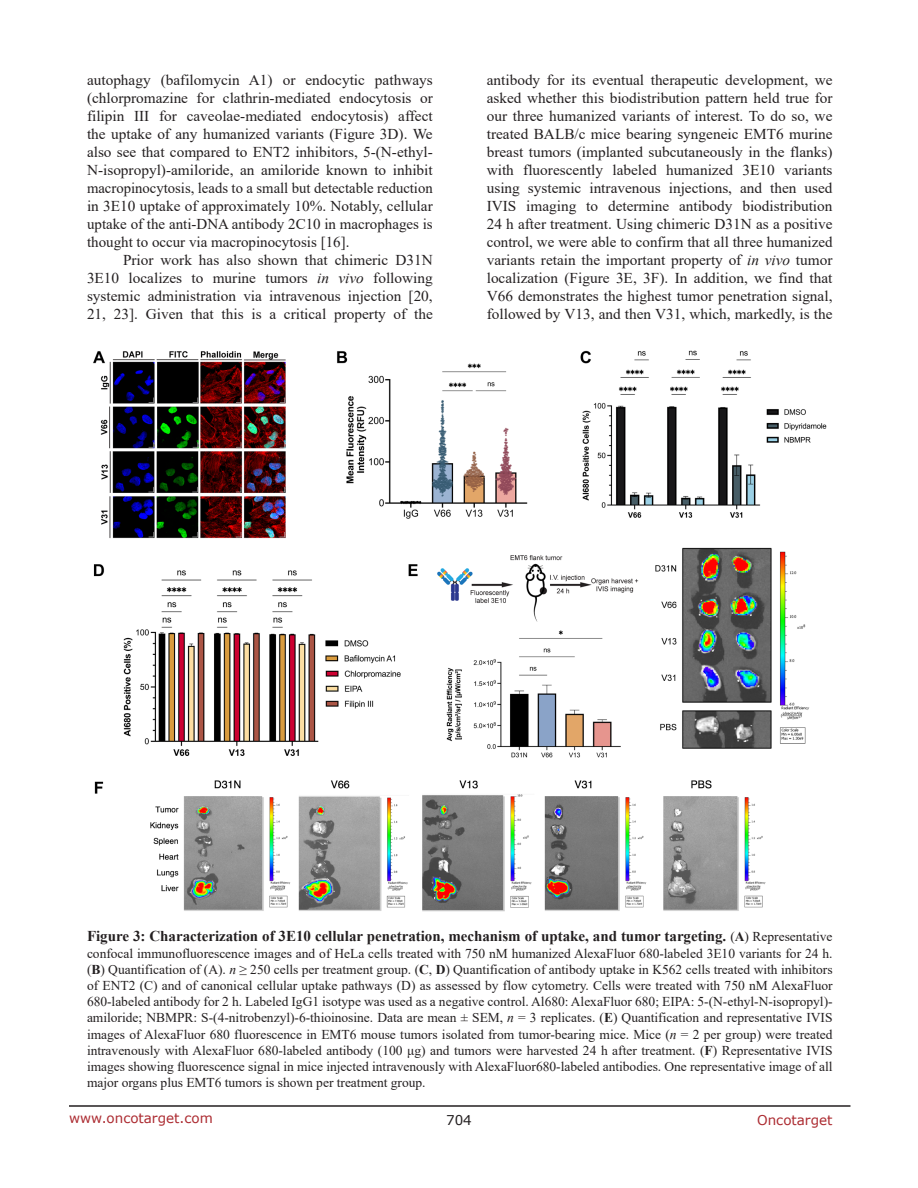
<style>
.page{position:relative;width:918px;height:1188px;background:#fff}
.page>*{position:absolute;margin:0;border:0;box-sizing:border-box;transform-origin:0 0}
.BodyText{font:15px/18px "Times New Roman";color:#231f20;text-align:justify}
.FigureText{font:700 15px "Times New Roman";color:#231f20}
.FigureText-2{font:13.5px/16.2px "Times New Roman";color:#231f20;text-align:justify}
.t1{font:13.5px "Verdana";color:#ac2b31}
.t2{font:13.5px "Verdana";color:#231f20}
.s1{font-style:italic}
.s2{font-weight:400;font-size:13.5px}
.s3{font-size:13.5px}
.s4{font-weight:700}
</style>
<div class="page">
<hr style="left:69px;top:1105px;width:781px;height:2px;background:#231f20">
<img style="left:93px;top:350px;width:734px;height:562px">
<p class="BodyText" style="left:87px;top:71px;width:347px">autophagy (bafilomycin A1) or endocytic pathways (chlorpromazine for clathrin-mediated endocytosis or filipin III for caveolae-mediated endocytosis) affect the uptake of any humanized variants (Figure 3D). We also see that compared to ENT2 inhibitors, 5-(N-ethyl-N-isopropyl)-amiloride, an amiloride known to inhibit macropinocytosis, leads to a small but detectable reduction in 3E10 uptake of approximately 10%. Notably, cellular uptake of the anti-DNA antibody 2C10 in macrophages is thought to occur via macropinocytosis [16].</p>
<p class="BodyText" style="left:87px;top:251px;width:347px;text-indent:36px">Prior work has also shown that chimeric D31N 3E10 localizes to murine tumors <span class="s1">in vivo</span> following systemic administration via intravenous injection [20, 21, 23]. Given that this is a critical property of the</p>
<p class="BodyText" style="left:487px;top:71px;width:347px">antibody for its eventual therapeutic development, we asked whether this biodistribution pattern held true for our three humanized variants of interest. To do so, we treated BALB/c mice bearing syngeneic EMT6 murine breast tumors (implanted subcutaneously in the flanks) with fluorescently labeled humanized 3E10 variants using systemic intravenous injections, and then used IVIS imaging to determine antibody biodistribution 24 h after treatment. Using chimeric D31N as a positive control, we were able to confirm that all three humanized variants retain the important property of <span class="s1">in vivo</span> tumor localization (Figure 3E, 3F). In addition, we find that V66 demonstrates the highest tumor penetration signal, followed by V13, and then V31, which, markedly, is the</p>
<p class="FigureText" style="left:87px;top:926px;width:747px">Figure 3: Characterization of 3E10 cellular penetration, mechanism of uptake, and tumor targeting. <span class="s2">(</span><span class="s3">A</span><span class="s2">) Representative</span></p>
<p class="FigureText-2" style="left:87px;top:945px;width:747px">confocal immunofluorescence images and of HeLa cells treated with 750 nM humanized AlexaFluor 680-labeled 3E10 variants for 24 h. (<span class="s4">B</span>) Quantification of (A). <span class="s1">n</span> ≥ 250 cells per treatment group. (<span class="s4">C</span>, <span class="s4">D</span>) Quantification of antibody uptake in K562 cells treated with inhibitors of ENT2 (C) and of canonical cellular uptake pathways (D) as assessed by flow cytometry. Cells were treated with 750 nM AlexaFluor 680-labeled antibody for 2 h. Labeled IgG1 isotype was used as a negative control. Al680: AlexaFluor 680; EIPA: 5-(N-ethyl-N-isopropyl)- amiloride; NBMPR: S-(4-nitrobenzyl)-6-thioinosine. Data are mean ± SEM, <span class="s1">n</span> = 3 replicates. (<span class="s4">E</span>) Quantification and representative IVIS images of AlexaFluor 680 fluorescence in EMT6 mouse tumors isolated from tumor-bearing mice. Mice (<span class="s1">n</span> = 2 per group) were treated intravenously with AlexaFluor 680-labeled antibody (100 μg) and tumors were harvested 24 h after treatment. (<span class="s4">F</span>) Representative IVIS images showing fluorescence signal in mice injected intravenously with AlexaFluor680-labeled antibodies. One representative image of all major organs plus EMT6 tumors is shown per treatment group.</p>
<p class="t1" style="left:69px;top:1109px;width:145px">www.oncotarget.com</p>
<p class="t2" style="left:446px;top:1111px;width:27px">704</p>
<p class="t1" style="left:757px;top:1111px;width:77px">Oncotarget</p>
</div>
